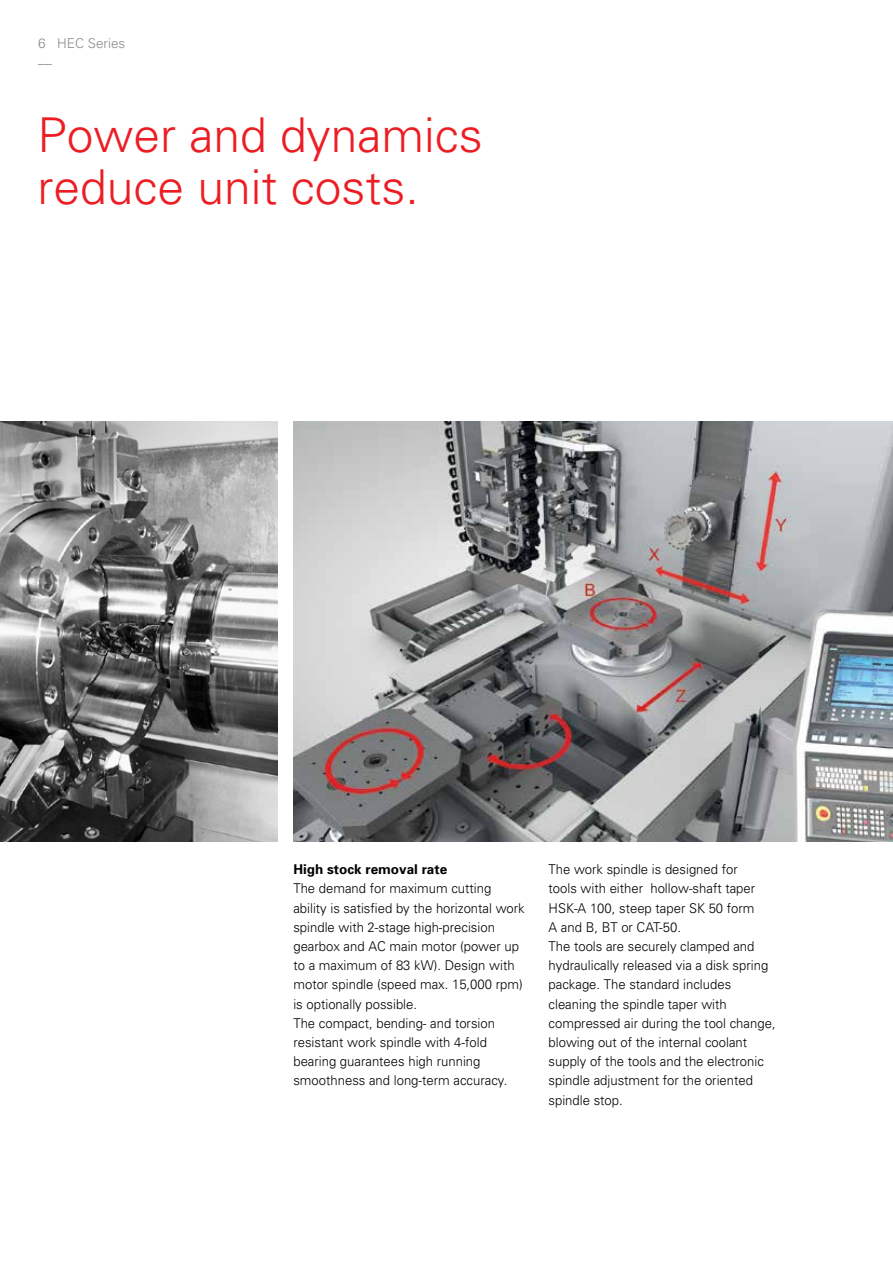
<style>
.page{position:relative;width:893px;height:1263px;background:#fff}
.page>*{position:absolute;margin:0;border:0;box-sizing:border-box;transform-origin:0 0}
.t1{font:300 48px/52.5px "Univers";color:#ed1d24}
.t2{font:300 13.5px/19.2px "Univers";color:#000}
.t3{font:700 13.5px "Univers";color:#000}
.t4{font:300 13.5px/19.2px "Univers";color:#8a8c8e}
</style>
<div class="page">
<img style="left:0;top:421px;width:277px;height:421px">
<img style="left:293px;top:421px;width:600px;height:421px">
<p class="t4" style="left:38px;top:34px;width:89px">6 HEC Series ––</p>
<h1 class="t1" style="left:37px;top:109px;width:447px">Power and dynamics reduce unit costs.</h1>
<p class="t3" style="left:293px;top:861px;width:155px">High stock removal rate</p>
<p class="t2" style="left:293px;top:879px;width:233px">The demand for maximum cutting ability is satisfied by the horizontal work spindle with 2-stage high-precision gearbox and AC main motor (power up to a maximum of 83 kW). Design with motor spindle (speed max. 15,000 rpm) is optionally possible.<br>The compact, bending- and torsion resistant work spindle with 4-fold bearing guarantees high running smoothness and long-term accuracy.</p>
<p class="t2" style="left:549px;top:860px;width:229px">The work spindle is designed for<br>tools with either hollow-shaft taper<br>HSK-A 100, steep taper SK 50 form<br>A and B, BT or CAT-50.<br>The tools are securely clamped and hydraulically released via a disk spring package. The standard includes cleaning the spindle taper with compressed air during the tool change, blowing out of the internal coolant supply of the tools and the electronic spindle adjustment for the oriented spindle stop.</p>
</div>
